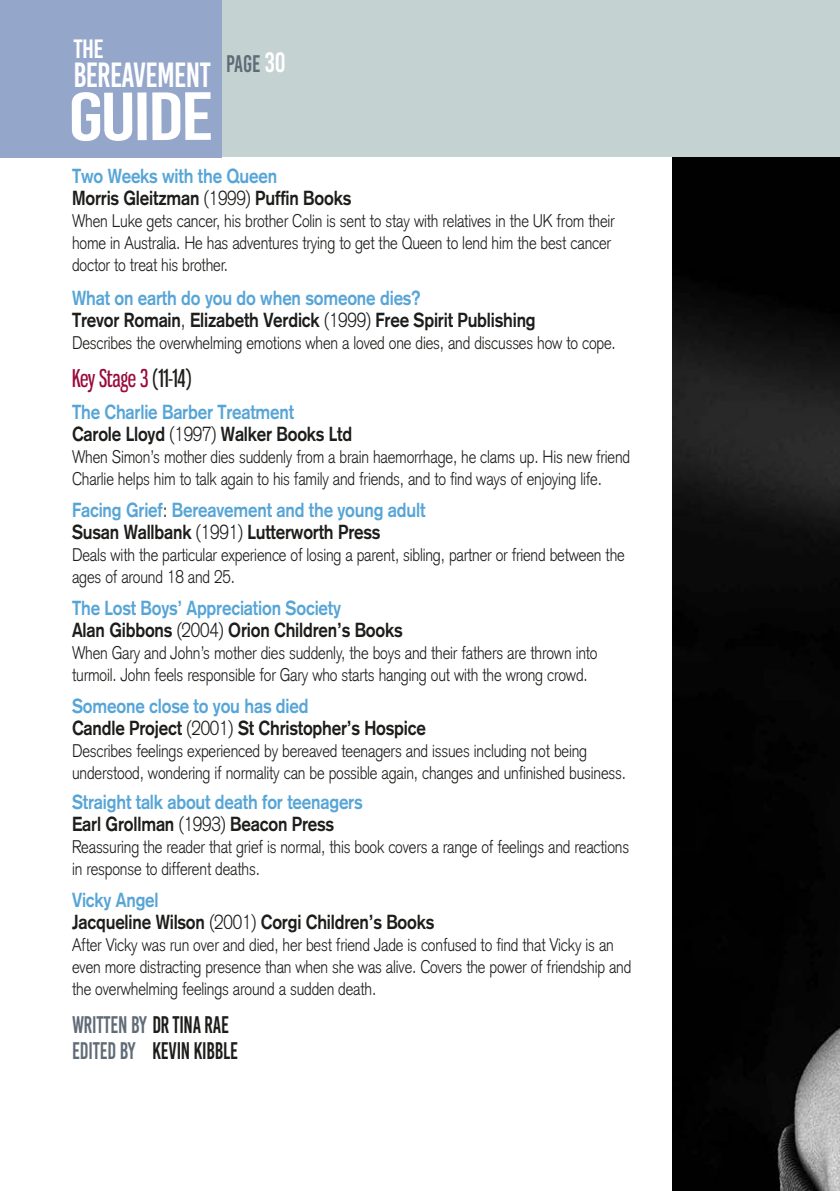
<style>
.page{position:relative;width:840px;height:1191px;background:#fff}
.page>*{position:absolute;margin:0;border:0;box-sizing:border-box;transform-origin:0 0}
.t1{font:68px "Bebas Kai";letter-spacing:-.05em;color:#fff;scale:1.25 1}
.t2{font:35px "Bebas Kai";letter-spacing:-.02em;color:#fff;scale:.9 1}
.t3{font:26.4px "Bebas Kai";color:#fff}
.t4{font:24px/26px "Bebas Kai";letter-spacing:-.01em;color:#1d1d1b;scale:.85 1}
.t5{font:24px "Gnuolane Rg";letter-spacing:-.01em;color:#990a3a;scale:.85 1}
.t6{font:24px "Bebas Kai";color:#5f6b77;scale:.9 1}
.t7{font:700 20px/22px "Akzidenz Grotesk";letter-spacing:-.01em;color:#57a5d7;scale:.85 1}
.t8{font:700 20px/22px "Akzidenz Grotesk";letter-spacing:-.01em;color:#1d1d1b;scale:.85 1}
.t9{font:300 18px/22px "Akzidenz Grotesk";letter-spacing:-.01em;color:#1d1d1b;scale:.85 1}
.s1{font-size:28px;color:#fff}
.s2{color:#57a5d7}
.s3{font-weight:300}
.s4{color:#1d1d1b}
.s5{font-weight:300;color:#1d1d1b}
.s6{color:#5f6b77}
</style>
<div class="page">
<img style="left:672px;top:157px;width:167px;height:1034px">
<div style="left:0;top:0;width:839px;height:157px;background:#c5d2d2"></div>
<div style="left:0;top:0;width:222px;height:157px;background:#94a7ca"></div>
<h3 class="t3" style="left:73px;top:36px;width:32px">THE</h3>
<h2 class="t2" style="left:73px;top:59px;width:154px">BEREAVEMENT</h2>
<h1 class="t1" style="left:68px;top:86px;width:118px">GUIDE</h1>
<h3 class="t6" style="left:226px;top:53px;width:68px">PAGE <span class="s1">30</span></h3>
<p class="t8" style="left:72px;top:166px;width:329px"><span class="s2">Two Weeks with the Queen<br></span>Morris Gleitzman <span class="s3">(1999)</span> Puffin Books</p>
<p class="t9" style="left:72px;top:212px;width:639px">When Luke gets cancer, his brother Colin is sent to stay with relatives in the UK from their home in Australia. He has adventures trying to get the Queen to lend him the best cancer doctor to treat his brother.</p>
<p class="t8" style="left:72px;top:288px;width:546px"><span class="s2">What on earth do you do when someone dies?<br></span>Trevor Romain<span class="s3">,</span> Elizabeth Verdick <span class="s3">(1999)</span> Free Spirit Publishing</p>
<p class="t9" style="left:72px;top:334px;width:641px">Describes the overwhelming emotions when a loved one dies, and discusses how to cope.</p>
<h3 class="t5" style="left:72px;top:364px;width:142px">Key Stage 3 <span class="s4">(11-14)</span></h3>
<p class="t7" style="left:72px;top:402px;width:331px">The Charlie Barber Treatment<br><span class="s4">Carole Lloyd</span> <span class="s5">(1997)</span> <span class="s4">Walker Books Ltd</span></p>
<p class="t9" style="left:72px;top:448px;width:657px">When Simon’s mother dies suddenly from a brain haemorrhage, he clams up. His new friend<br>Charlie helps him to talk again to his family and friends, and to find ways of enjoying life.</p>
<p class="t7" style="left:72px;top:500px;width:417px">Facing Grief<span class="s5">:</span> Bereavement and the young adult<br><span class="s4">Susan Wallbank</span> <span class="s5">(1991)</span> <span class="s4">Lutterworth Press</span></p>
<p class="t9" style="left:72px;top:546px;width:651px">Deals with the particular experience of losing a parent, sibling, partner or friend between the ages of around 18 and 25.</p>
<p class="t7" style="left:72px;top:598px;width:390px">The Lost Boys’ Appreciation Society<br><span class="s4">Alan Gibbons</span> <span class="s5">(2004)</span> <span class="s4">Orion Children’s Books</span></p>
<p class="t9" style="left:72px;top:644px;width:619px">When Gary and John’s mother dies suddenly, the boys and their fathers are thrown into turmoil. John feels responsible for Gary who starts hanging out with the wrong crowd.</p>
<p class="t8" style="left:72px;top:696px;width:417px"><span class="s2">Someone close to you has died<br></span>Candle Project <span class="s3">(2001)</span> St Christopher’s Hospice</p>
<p class="t9" style="left:72px;top:742px;width:653px">Describes feelings experienced by bereaved teenagers and issues including not being understood, wondering if normality can be possible again, changes and unfinished business.</p>
<p class="t7" style="left:72px;top:792px;width:343px">Straight talk about death for teenagers<br><span class="s4">Earl Grollman</span> <span class="s5">(1993)</span> <span class="s4">Beacon Press</span></p>
<p class="t9" style="left:72px;top:838px;width:656px">Reassuring the reader that grief is normal, this book covers a range of feelings and reactions in response to different deaths.</p>
<p class="t8" style="left:72px;top:890px;width:427px"><span class="s2">Vicky Angel<br></span>Jacqueline Wilson <span class="s3">(2001)</span> Corgi Children’s Books</p>
<p class="t9" style="left:72px;top:936px;width:659px">After Vicky was run over and died, her best friend Jade is confused to find that Vicky is an even more distracting presence than when she was alive. Covers the power of friendship and the overwhelming feelings around a sudden death.</p>
<h3 class="t4" style="left:72px;top:1012px;width:197px"><span class="s6">WRITTEN BY</span> DR TINA RAE<br><span class="s6">EDITED BY</span> KEVIN KIBBLE</h3>
</div>
